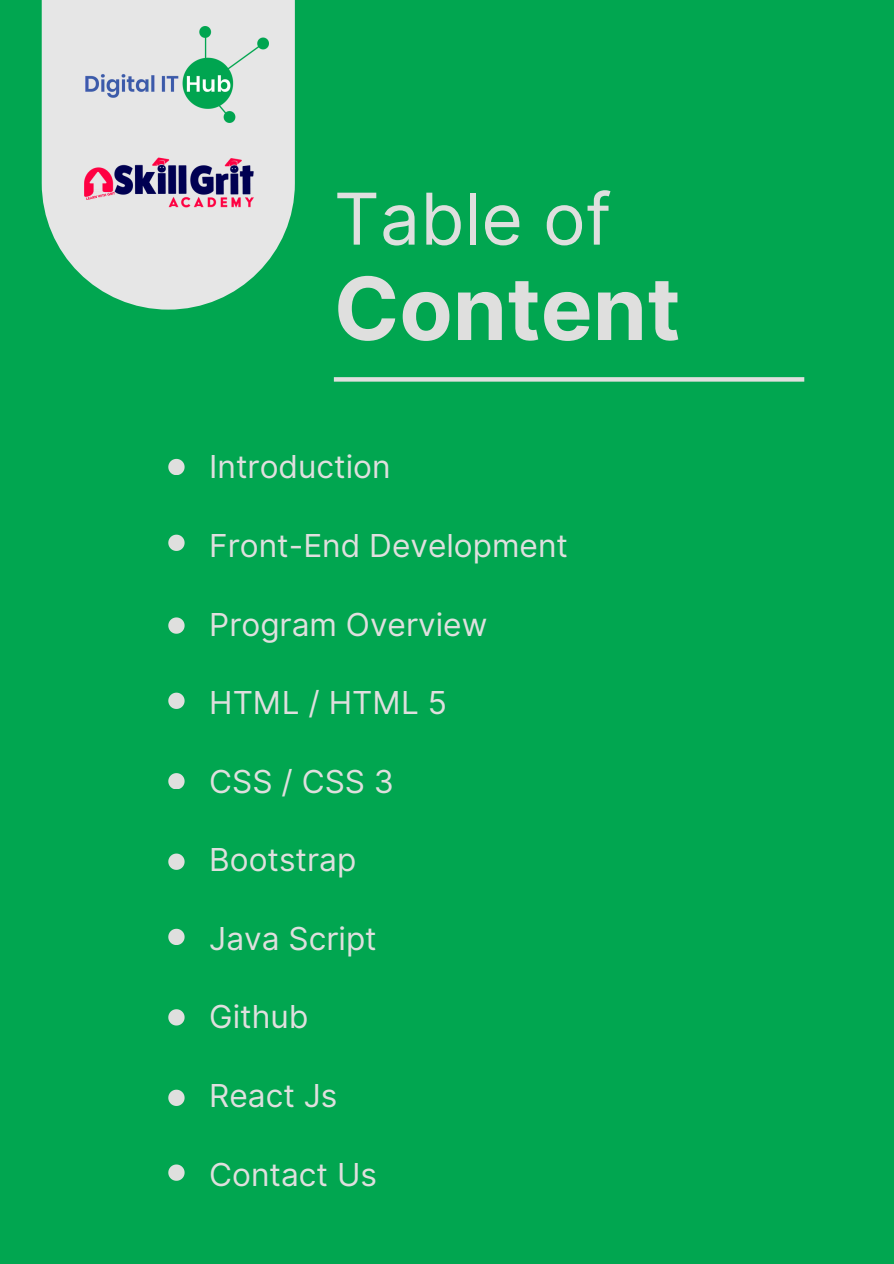
<style>
.page{position:relative;width:894px;height:1264px;background:#fff}
.page>*{position:absolute;margin:0;border:0;box-sizing:border-box;transform-origin:0 0}
.t1{font:700 87px "Inter";color:#dfdfde}
.t2{font:71.4px "Inter";color:#dfdfde}
.t3{font:31.65px "Inter";color:#dfdfde}
</style>
<div class="page">
<div style="left:0;top:0;width:893px;height:1263px;background:#01a650"></div>
<svg style="left:42px;top:0;width:253px;height:309px;background:#c5dcd0"></svg>
<svg style="left:168px;top:459px;width:16px;height:15px"></svg>
<svg style="left:168px;top:534px;width:16px;height:16px"></svg>
<svg style="left:168px;top:617px;width:16px;height:16px"></svg>
<svg style="left:168px;top:692px;width:16px;height:16px"></svg>
<svg style="left:168px;top:773px;width:16px;height:15px"></svg>
<svg style="left:168px;top:853px;width:16px;height:16px"></svg>
<svg style="left:168px;top:928px;width:16px;height:16px"></svg>
<svg style="left:168px;top:1009px;width:16px;height:15px"></svg>
<svg style="left:334px;top:377px;width:470px;height:4px;background:#d6dcd8"></svg>
<img style="left:84px;top:27px;width:185px;height:96px">
<img style="left:84px;top:149px;width:173px;height:71px">
<svg style="left:168px;top:1089px;width:16px;height:16px"></svg>
<svg style="left:168px;top:1164px;width:16px;height:16px"></svg>
<p class="t2" style="left:334px;top:176px;width:279px">Table of</p>
<p class="t1" style="left:334px;top:256px;width:348px">Content</p>
<h2 class="t3" style="left:209px;top:448px;width:183px">Introduction</h2>
<h1 class="t3" style="left:209px;top:526px;width:360px">Front-End Development</h1>
<p class="t3" style="left:209px;top:605px;width:279px">Program Overview</p>
<p class="t3" style="left:209px;top:683px;width:239px">HTML / HTML 5</p>
<p class="t3" style="left:209px;top:762px;width:186px">CSS / CSS 3</p>
<p class="t3" style="left:209px;top:840px;width:148px">Bootstrap</p>
<p class="t3" style="left:209px;top:919px;width:169px">Java Script</p>
<p class="t3" style="left:209px;top:997px;width:101px">Github</p>
<p class="t3" style="left:209px;top:1076px;width:130px">React Js</p>
<p class="t3" style="left:209px;top:1155px;width:169px">Contact Us</p>
</div>
